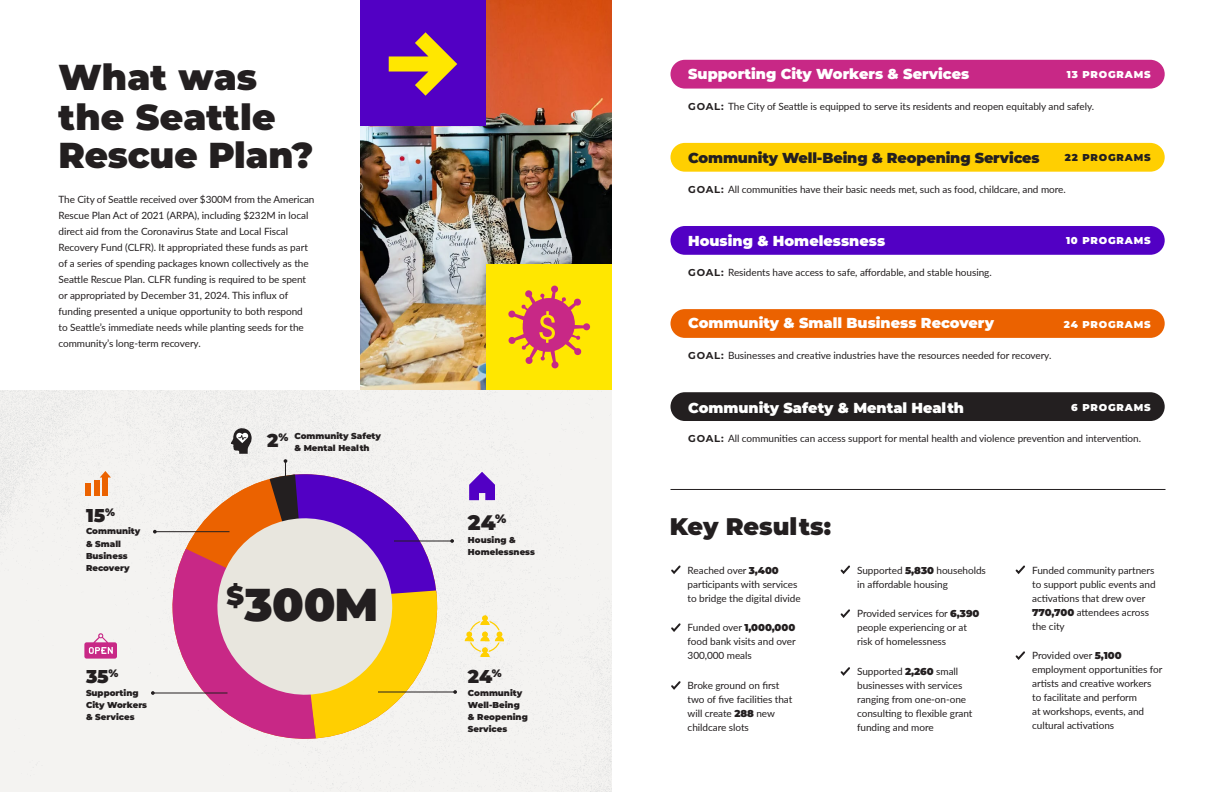
<style>
.page{position:relative;width:1224px;height:792px;background:#fff}
.page>*{position:absolute;margin:0;border:0;box-sizing:border-box;transform-origin:0 0}
.t1{font:900 46px "Montserrat";color:#231f20}
.t2{font:900 36px/38px "Montserrat";color:#231f20}
.t3{font:900 24px "Montserrat";color:#231f20}
.t4{font:900 21px "Montserrat";color:#231f20}
.t5{font:900 18.6px "Montserrat";color:#231f20}
.t6{font:900 14.4px "Montserrat";color:#fff}
.t7{font:900 14.4px "Montserrat";letter-spacing:-.01em;color:#231f20}
.t8{font:10px "Lato";letter-spacing:-.005em;color:#231f20}
.t9{font:900 10px "Montserrat";letter-spacing:.08em;color:#fff}
.t10{font:900 10px "Montserrat";letter-spacing:.08em;color:#231f20}
.t11{font:900 8.6px/12.1px "Montserrat";color:#231f20}
.s1{font-family:"Montserrat";font-weight:700}
.s2{font-size:18.6px}
.s3{font-size:10.8px}
.s4{font-family:"Montserrat";font-weight:900}
</style>
<div class="page">
<img style="left:360px;top:0;width:252px;height:390px">
<div style="left:0;top:390px;width:612px;height:402px;background:#f4f3f1"></div>
<hr style="left:670px;top:489px;width:496px;height:1px;background:#231f20">
<div style="left:86px;top:484px;width:5px;height:12px;background:#eb6200"></div>
<div style="left:94px;top:481px;width:6px;height:15px;background:#eb6200"></div>
<div style="left:103px;top:475px;width:5px;height:21px;background:#eb6200"></div>
<div style="left:360px;top:0;width:126px;height:126px;background:#5200c4"></div>
<svg style="left:389px;top:32px;width:68px;height:64px"></svg>
<div style="left:670px;top:60px;width:495px;height:29px;background:#c82886;border-radius:14px"></div>
<div style="left:670px;top:143px;width:495px;height:29px;background:#ffcf01;border-radius:14px"></div>
<div style="left:486px;top:264px;width:126px;height:126px;background:#ffe700"></div>
<div style="left:583px;top:323px;width:7px;height:7px;background:#c82886;border-radius:50%"></div>
<svg style="left:508px;top:285px;width:79px;height:84px"></svg>
<div style="left:670px;top:392px;width:495px;height:29px;background:#231f20;border-radius:14px"></div>
<div style="left:670px;top:309px;width:495px;height:29px;background:#eb6200;border-radius:14px"></div>
<div style="left:670px;top:226px;width:495px;height:29px;background:#5200c4;border-radius:14px"></div>
<svg style="left:231px;top:428px;width:21px;height:26px"></svg>
<svg style="left:170px;top:474px;width:270px;height:267px"></svg>
<hr style="left:155px;top:531px;width:75px;height:1px;background:#231f20">
<svg style="left:153px;top:530px;width:4px;height:4px"></svg>
<hr style="left:153px;top:693px;width:75px;height:1px;background:#231f20">
<svg style="left:151px;top:691px;width:4px;height:4px"></svg>
<hr style="left:394px;top:541px;width:58px;height:1px;background:#231f20">
<svg style="left:450px;top:539px;width:4px;height:4px"></svg>
<hr style="left:378px;top:692px;width:77px;height:1px;background:#231f20">
<svg style="left:453px;top:690px;width:4px;height:4px"></svg>
<hr style="left:285px;top:461px;width:1px;height:36px;background:#231f20">
<svg style="left:671px;top:565px;width:10px;height:9px"></svg>
<svg style="left:840px;top:565px;width:10px;height:9px"></svg>
<svg style="left:1015px;top:565px;width:10px;height:9px"></svg>
<svg style="left:84px;top:633px;width:33px;height:26px"></svg>
<svg style="left:465px;top:615px;width:39px;height:42px"></svg>
<svg style="left:840px;top:609px;width:10px;height:9px"></svg>
<svg style="left:671px;top:623px;width:10px;height:9px"></svg>
<svg style="left:1015px;top:651px;width:10px;height:9px"></svg>
<svg style="left:840px;top:667px;width:10px;height:9px"></svg>
<svg style="left:671px;top:681px;width:10px;height:9px"></svg>
<svg style="left:100px;top:471px;width:11px;height:7px"></svg>
<svg style="left:469px;top:472px;width:26px;height:28px"></svg>
<h1 class="t2" style="left:59px;top:56px;width:200px">What was</h1>
<h1 class="t2" style="left:59px;top:96px;width:256px">the Seattle<br>Rescue Plan?</h1>
<p class="t8" style="left:59px;top:192px;width:257px">The City of Seattle received over $300M from the American</p>
<p class="t8" style="left:59px;top:208px;width:252px">Rescue Plan Act of 2021 (ARPA), including $232M in local</p>
<p class="t8" style="left:59px;top:224px;width:231px">direct aid from the Coronavirus State and Local Fiscal</p>
<p class="t8" style="left:59px;top:240px;width:251px">Recovery Fund (CLFR). It appropriated these funds as part</p>
<p class="t8" style="left:59px;top:256px;width:252px">of a series of spending packages known collectively as the</p>
<p class="t8" style="left:59px;top:272px;width:249px">Seattle Rescue Plan. CLFR funding is required to be spent</p>
<p class="t8" style="left:59px;top:288px;width:231px">or appropriated by December 31, 2024. This influx of</p>
<p class="t8" style="left:59px;top:304px;width:246px">funding presented a unique opportunity to both respond</p>
<p class="t8" style="left:59px;top:320px;width:247px">to Seattle’s immediate needs while planting seeds for the</p>
<p class="t8" style="left:59px;top:336px;width:144px">community’s long-term recovery.</p>
<p class="t6" style="left:688px;top:63px;width:283px">Supporting City Workers &amp; Services</p>
<p class="t9" style="left:1067px;top:67px;width:85px">13 PROGRAMS</p>
<p class="t8" style="left:688px;top:99px;width:408px"><span class="s1">GOAL:</span> The City of Seattle is equipped to serve its residents and reopen equitably and safely.</p>
<p class="t7" style="left:688px;top:147px;width:353px">Community Well-Being &amp; Reopening Services</p>
<p class="t10" style="left:1065px;top:150px;width:87px">22 PROGRAMS</p>
<p class="t8" style="left:688px;top:182px;width:379px"><span class="s1">GOAL:</span> All communities have their basic needs met, such as food, childcare, and more.</p>
<p class="t6" style="left:688px;top:230px;width:199px">Housing &amp; Homelessness</p>
<p class="t9" style="left:1066px;top:233px;width:86px">10 PROGRAMS</p>
<p class="t8" style="left:688px;top:265px;width:305px"><span class="s1">GOAL:</span> Residents have access to safe, affordable, and stable housing.</p>
<p class="t6" style="left:688px;top:312px;width:307px">Community &amp; Small Business Recovery</p>
<p class="t8" style="left:688px;top:348px;width:365px"><span class="s1">GOAL:</span> Businesses and creative industries have the resources needed for recovery.</p>
<p class="t9" style="left:1064px;top:317px;width:88px">24 PROGRAMS</p>
<p class="t6" style="left:688px;top:397px;width:277px">Community Safety &amp; Mental Health</p>
<p class="t9" style="left:1071px;top:400px;width:81px">6 PROGRAMS</p>
<p class="t11" style="left:267px;top:429px;width:116px"><span class="s2">2</span><span class="s3">%</span> Community Safety</p>
<p class="t8" style="left:688px;top:431px;width:454px"><span class="s1">GOAL:</span> All communities can access support for mental health and violence prevention and intervention.</p>
<p class="t11" style="left:294px;top:441px;width:77px">&amp; Mental Health</p>
<p class="t5" style="left:86px;top:501px;width:30px">15<sup>%</sup></p>
<p class="t4" style="left:468px;top:507px;width:40px">24<sup>%</sup></p>
<p class="t3" style="left:670px;top:508px;width:163px">Key Results:</p>
<p class="t11" style="left:86px;top:525px;width:56px">Community</p>
<p class="t11" style="left:468px;top:533px;width:49px">Housing &amp;</p>
<p class="t11" style="left:86px;top:537px;width:36px">&amp; Small</p>
<p class="t11" style="left:468px;top:545px;width:69px">Homelessness</p>
<p class="t11" style="left:86px;top:549px;width:45px">Business<br>Recovery</p>
<p class="t8" style="left:688px;top:563px;width:93px">Reached over <span class="s4">3,400</span></p>
<p class="t8" style="left:857px;top:563px;width:130px">Supported <span class="s4">5,830</span> households</p>
<p class="t8" style="left:1032px;top:563px;width:124px">Funded community partners</p>
<p class="t8" style="left:688px;top:577px;width:111px">participants with services</p>
<p class="t8" style="left:857px;top:577px;width:92px">in affordable housing</p>
<p class="t8" style="left:1032px;top:577px;width:125px">to support public events and</p>
<p class="t8" style="left:688px;top:591px;width:115px">to bridge the digital divide</p>
<p class="t8" style="left:1032px;top:591px;width:115px">activations that drew over</p>
<p class="t8" style="left:857px;top:607px;width:124px">Provided services for <span class="s4">6,390</span></p>
<p class="t8" style="left:1032px;top:605px;width:118px"><span class="s4">770,700</span> attendees across</p>
<p class="t8" style="left:688px;top:621px;width:109px">Funded over <span class="s4">1,000,000</span></p>
<p class="t8" style="left:857px;top:621px;width:111px">people experiencing or at</p>
<p class="t8" style="left:1032px;top:619px;width:34px">the city</p>
<p class="t8" style="left:688px;top:635px;width:110px">food bank visits and over</p>
<p class="t8" style="left:857px;top:635px;width:91px">risk of homelessness</p>
<p class="t8" style="left:688px;top:649px;width:66px">300,000 meals</p>
<p class="t8" style="left:1032px;top:649px;width:91px">Provided over <span class="s4">5,100</span></p>
<p class="t8" style="left:857px;top:665px;width:103px">Supported <span class="s4">2,260</span> small</p>
<p class="t8" style="left:1032px;top:663px;width:132px">employment opportunities for</p>
<p class="t1" style="left:226px;top:570px;width:153px"><sup>$</sup>300M</p>
<p class="t5" style="left:86px;top:663px;width:34px">35<sup>%</sup></p>
<p class="t5" style="left:468px;top:663px;width:35px">24<sup>%</sup></p>
<p class="t8" style="left:688px;top:679px;width:93px">Broke ground on first</p>
<p class="t8" style="left:857px;top:679px;width:107px">businesses with services</p>
<p class="t8" style="left:1032px;top:677px;width:121px">artists and creative workers</p>
<p class="t11" style="left:86px;top:686px;width:54px">Supporting</p>
<p class="t11" style="left:468px;top:686px;width:56px">Community</p>
<p class="t8" style="left:688px;top:693px;width:106px">two of five facilities that</p>
<p class="t8" style="left:857px;top:693px;width:111px">ranging from one-on-one</p>
<p class="t8" style="left:1032px;top:691px;width:106px">to facilitate and perform</p>
<p class="t11" style="left:86px;top:698px;width:63px">City Workers</p>
<p class="t11" style="left:468px;top:698px;width:53px">Well-Being</p>
<p class="t8" style="left:688px;top:707px;width:89px">will create <span class="s4">288</span> new</p>
<p class="t8" style="left:857px;top:707px;width:117px">consulting to flexible grant</p>
<p class="t8" style="left:1032px;top:705px;width:114px">at workshops, events, and</p>
<p class="t11" style="left:86px;top:710px;width:50px">&amp; Services</p>
<p class="t11" style="left:468px;top:710px;width:61px">&amp; Reopening<br>Services</p>
<p class="t8" style="left:688px;top:721px;width:63px">childcare slots</p>
<p class="t8" style="left:857px;top:721px;width:78px">funding and more</p>
<p class="t8" style="left:1032px;top:719px;width:84px">cultural activations</p>
</div>
